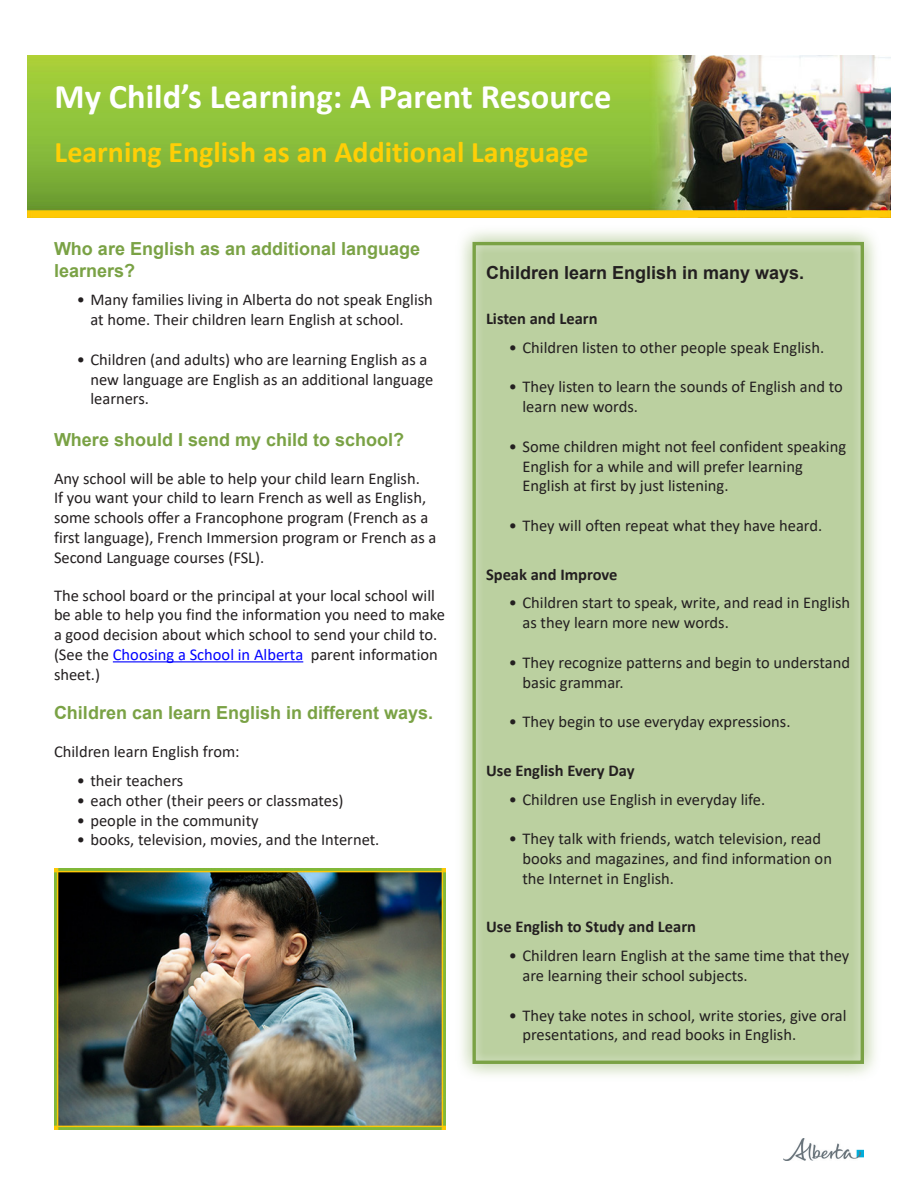
<style>
.page{position:relative;width:918px;height:1188px;background:#fff}
.page>*{position:absolute;margin:0;border:0;box-sizing:border-box;transform-origin:0 0}
.body{font:700 34.5px "Calibri";color:#fff}
.body-2{font:700 30px "Calibri";color:#ffcf06}
.Level_1__Main_Headin{font:700 18px/21.6px "Arial";color:#7aa245}
.Text_Box_Heading{font:700 18px "Arial";color:#231f20}
.body-3{font:16.5px/19.8px "Calibri";color:#231f20}
.body-4{font:700 16.5px "Calibri";color:#231f20}
.s1{color:#00f}
</style>
<div class="page">
<hr style="left:113px;top:661px;width:190px;height:1px;background:#00f">
<img style="left:54px;top:869px;width:392px;height:260px">
<div style="left:463px;top:232px;width:411px;height:841px;background:#fff;opacity:.75"></div>
<div style="left:472px;top:242px;width:392px;height:822px;border:3px solid #7aa245"></div>
<img style="left:27px;top:56px;width:864px;height:162px">
<img style="left:783px;top:1138px;width:81px;height:23px">
<p class="body" style="left:55px;top:73px;width:558px">My Child’s Learning: A Parent Resource</p>
<p class="body-2" style="left:55px;top:131px;width:536px">Learning English as an Additional Language</p>
<p class="Level_1__Main_Headin" style="left:54px;top:238px;width:368px">Who are English as an additional language learners?</p>
<p class="body-3" style="left:90px;top:290px;width:344px;text-indent:-14px">• Many families living in Alberta do not speak English at home. Their children learn English at school.</p>
<p class="body-3" style="left:90px;top:349px;width:344px;text-indent:-14px">• Children (and adults) who are learning English as a new language are English as an additional language learners.</p>
<p class="Level_1__Main_Headin" style="left:54px;top:429px;width:352px">Where should I send my child to school?</p>
<p class="body-3" style="left:54px;top:468px;width:384px">Any school will be able to help your child learn English.<br>If you want your child to learn French as well as English, some schools offer a Francophone program (French as a first language), French Immersion program or French as a Second Language courses (FSL).</p>
<p class="body-3" style="left:54px;top:585px;width:392px">The school board or the principal at your local school will be able to help you find the information you need to make a good decision about which school to send your child to. (See the <span class="s1">Choosing a School in Alberta</span> parent information sheet.)</p>
<p class="Level_1__Main_Headin" style="left:54px;top:702px;width:381px">Children can learn English in different ways.</p>
<p class="body-3" style="left:54px;top:741px;width:187px">Children learn English from:</p>
<p class="body-3" style="left:77px;top:770px;width:108px">• their teachers</p>
<p class="body-3" style="left:77px;top:790px;width:268px">• each other (their peers or classmates)</p>
<p class="body-3" style="left:77px;top:810px;width:183px">• people in the community</p>
<p class="body-3" style="left:77px;top:830px;width:304px">• books, television, movies, and the Internet.</p>
<p class="Text_Box_Heading" style="left:486px;top:260px;width:320px">Children learn English in many ways.</p>
<p class="body-4" style="left:486px;top:307px;width:113px">Listen and Learn</p>
<p class="body-3" style="left:509px;top:337px;width:317px">• Children listen to other people speak English.</p>
<p class="body-3" style="left:522px;top:377px;width:322px;text-indent:-14px">• They listen to learn the sounds of English and to learn new words.</p>
<p class="body-3" style="left:522px;top:436px;width:325px;text-indent:-14px">• Some children might not feel confident speaking<br>English for a while and will prefer learning<br>English at first by just listening.</p>
<p class="body-3" style="left:509px;top:515px;width:315px">• They will often repeat what they have heard.</p>
<p class="body-4" style="left:486px;top:562px;width:133px">Speak and Improve</p>
<p class="body-3" style="left:522px;top:593px;width:329px;text-indent:-14px">• Children start to speak, write, and read in English as they learn more new words.</p>
<p class="body-3" style="left:522px;top:652px;width:329px;text-indent:-14px">• They recognize patterns and begin to understand basic grammar.</p>
<p class="body-3" style="left:509px;top:711px;width:283px">• They begin to use everyday expressions.</p>
<p class="body-4" style="left:486px;top:759px;width:150px">Use English Every Day</p>
<p class="body-3" style="left:509px;top:789px;width:258px">• Children use English in everyday life.</p>
<p class="body-3" style="left:522px;top:828px;width:311px;text-indent:-14px">• They talk with friends, watch television, read books and magazines, and find information on the Internet in English.</p>
<p class="body-4" style="left:486px;top:915px;width:212px">Use English to Study and Learn</p>
<p class="body-3" style="left:522px;top:945px;width:328px;text-indent:-14px">• Children learn English at the same time that they are learning their school subjects.</p>
<p class="body-3" style="left:522px;top:1005px;width:326px;text-indent:-14px">• They take notes in school, write stories, give oral presentations, and read books in English.</p>
</div>
